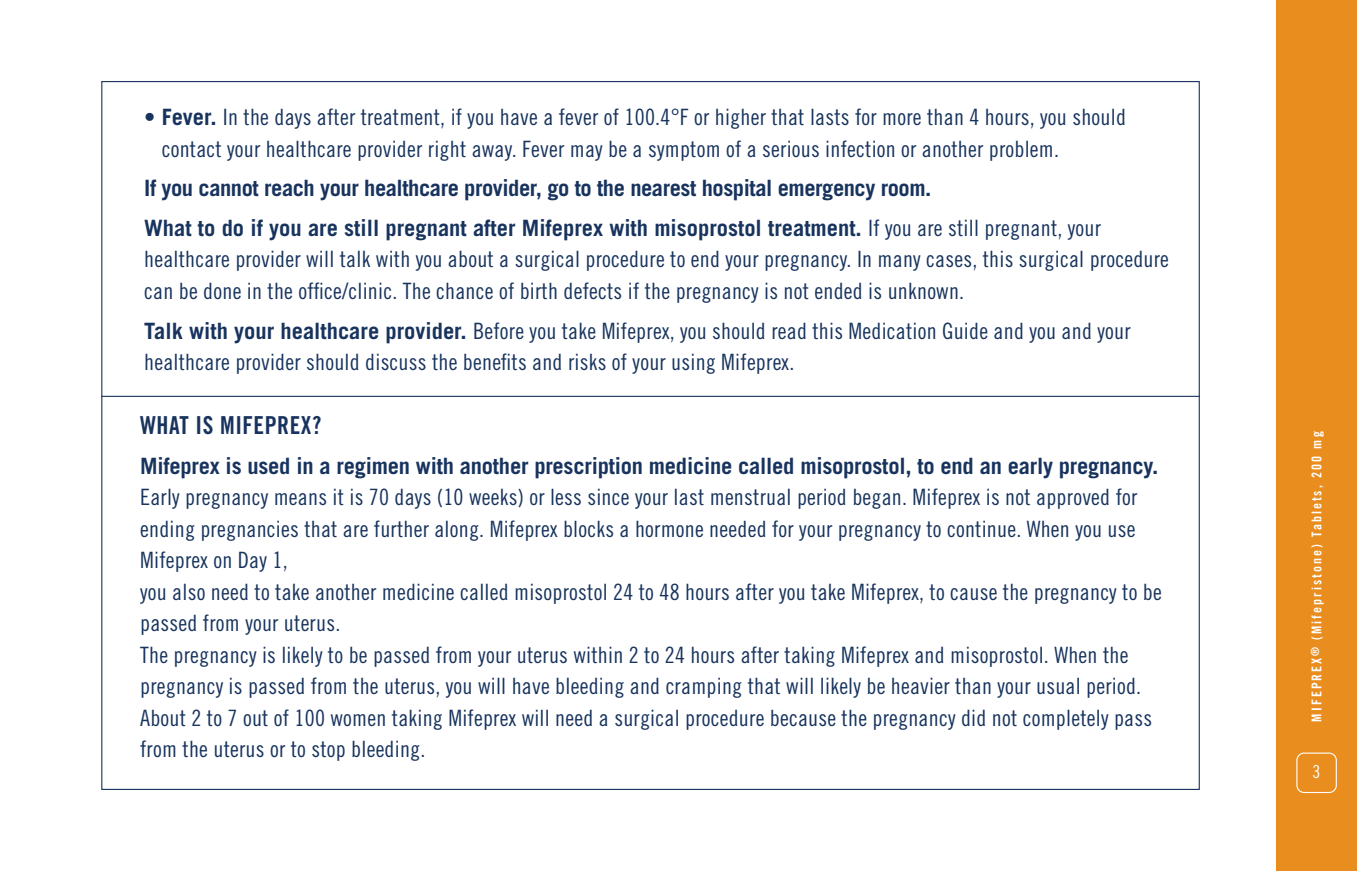
<style>
.page{position:relative;width:1357px;height:871px;background:#fff}
.page>*{position:absolute;margin:0;border:0;box-sizing:border-box;transform-origin:0 0}
._041_Body_Copy{font:24.75px "Trade Gothic Bold Cond Twenty";letter-spacing:.02em;color:#18345e}
.t1{font:22.5px/31.5px "Trade Gothic LT Std Cn 18";letter-spacing:.01em;color:#18345e}
.t2{font:700 22.5px "Trade Gothic LT Std";letter-spacing:-.02em;color:#18345e}
.t3{font:18px "Trade Gothic Cond Eighteen";color:#fff}
.t4{font:13.5px "Trade Gothic LT Std Bd Cn 20";letter-spacing:.15em;color:#fff}
.s1{font-family:"Trade Gothic LT Std";font-weight:700}
</style>
<div class="page">
<hr style="left:101px;top:396px;width:1099px;height:1px;background:#18345e">
<div style="left:1276px;top:0;width:81px;height:871px;background:#e98d1f"></div>
<div style="left:1296px;top:752px;width:41px;height:41px;border:1px solid #fff;border-radius:7px"></div>
<p class="t1" style="left:162px;top:101px;width:966px;text-indent:-18px"><span class="s1">• Fever.</span> In the days after treatment, if you have a fever of 100.4°F or higher that lasts for more than 4 hours, you should contact your healthcare provider right away. Fever may be a symptom of a serious infection or another problem.</p>
<p class="t2" style="left:144px;top:174px;width:789px">If you cannot reach your healthcare provider, go to the nearest hospital emergency room.</p>
<p class="t1" style="left:144px;top:212px;width:1026px"><span class="s1">What to do if you are still pregnant after Mifeprex with misoprostol treatment.</span> If you are still pregnant, your healthcare provider will talk with you about a surgical procedure to end your pregnancy. In many cases, this surgical procedure can be done in the office/clinic. The chance of birth defects if the pregnancy is not ended is unknown.</p>
<p class="t1" style="left:144px;top:314px;width:988px"><span class="s1">Talk with your healthcare provider.</span> Before you take Mifeprex, you should read this Medication Guide and you and your healthcare provider should discuss the benefits and risks of your using Mifeprex.</p>
<p class="_041_Body_Copy" style="left:140px;top:410px;width:183px">WHAT IS MIFEPREX?</p>
<p class="t1" style="left:140px;top:450px;width:1023px"><span class="s1">Mifeprex is used in a regimen with another prescription medicine called misoprostol, to end an early pregnancy.<br></span>Early pregnancy means it is 70 days (10 weeks) or less since your last menstrual period began. Mifeprex is not approved for ending pregnancies that are further along. Mifeprex blocks a hormone needed for your pregnancy to continue. When you use Mifeprex on Day 1,<br>you also need to take another medicine called misoprostol 24 to 48 hours after you take Mifeprex, to cause the pregnancy to be passed from your uterus.</p>
<p class="t1" style="left:140px;top:639px;width:1013px">The pregnancy is likely to be passed from your uterus within 2 to 24 hours after taking Mifeprex and misoprostol. When the pregnancy is passed from the uterus, you will have bleeding and cramping that will likely be heavier than your usual period.<br>About 2 to 7 out of 100 women taking Mifeprex will need a surgical procedure because the pregnancy did not completely pass from the uterus or to stop bleeding.</p>
<p class="t4" style="left:1308px;top:721px;width:291px;rotate:-90deg">MIFEPREX<sup>®</sup> (Mifepristone) Tablets, 200 mg</p>
<p class="t3" style="left:1312px;top:761px;width:9px">3</p>
</div>
